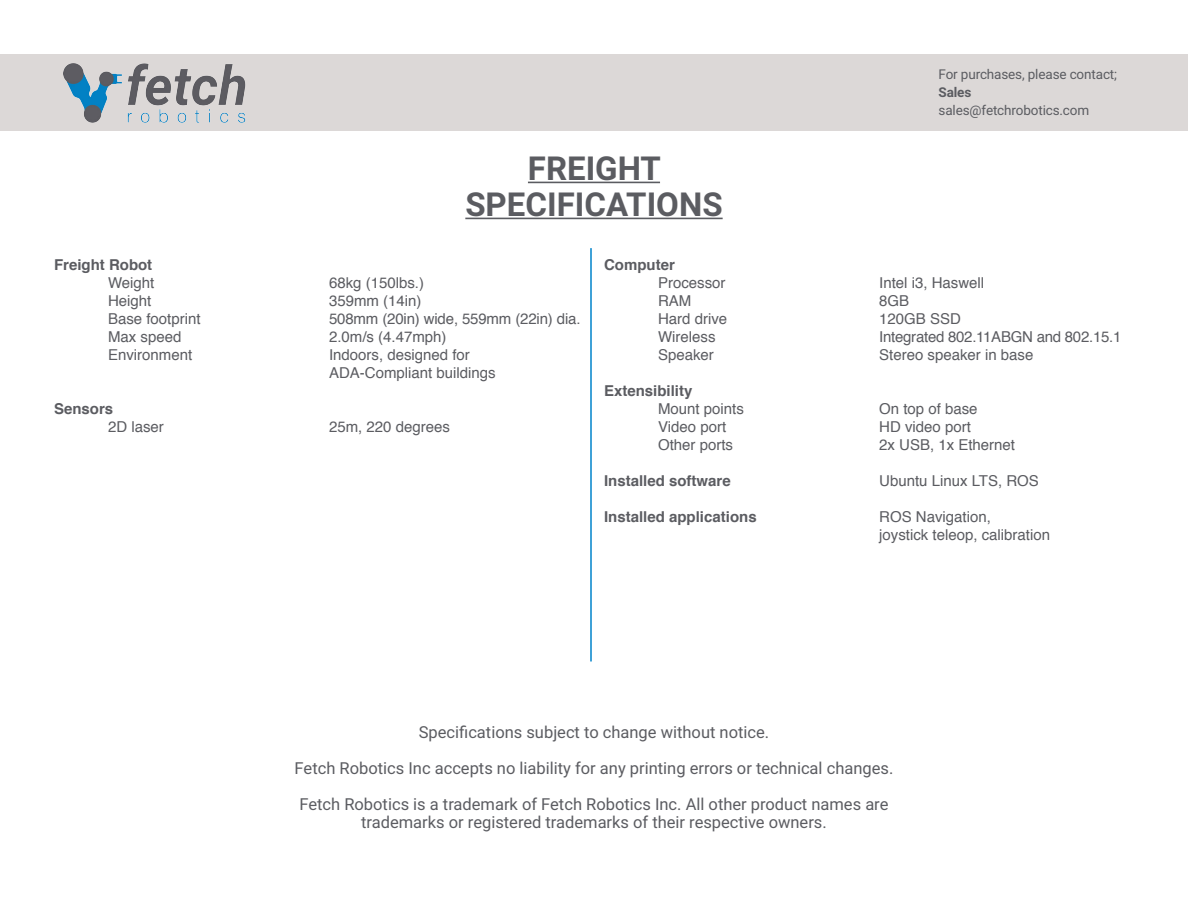
<style>
.page{position:relative;width:1188px;height:918px;background:#fff}
.page>*{position:absolute;margin:0;border:0;box-sizing:border-box;transform-origin:0 0}
.t1{font:700 33px/36px "Roboto";color:#5b5c61;text-align:center}
.t2{font:16.5px/36px "Roboto";color:#5b5c61;text-align:center}
.t3{font:15px/18px "Helvetica";color:#5b5c61}
.t4{font:700 15px "Helvetica";color:#5b5c61}
.t5{font:13.5px "Roboto";letter-spacing:-.01em;color:#5b5c61}
.t6{font:700 13.5px "Roboto";letter-spacing:-.01em;color:#5b5c61}
</style>
<div class="page">
<hr style="left:590px;top:248px;width:2px;height:413px;background:#0083ca">
<div style="left:0;top:54px;width:1188px;height:77px;background:#dcd8d7"></div>
<img style="left:63px;top:63px;width:183px;height:60px">
<hr style="left:528px;top:182px;width:132px;height:1px;background:#5b5c61">
<hr style="left:465px;top:218px;width:258px;height:1px;background:#5b5c61">
<p class="t4" style="left:54px;top:253px;width:100px">Freight Robot</p>
<p class="t3" style="left:108px;top:274px;width:94px">Weight<br>Height<br>Base footprint<br>Max speed<br>Environment</p>
<p class="t4" style="left:54px;top:397px;width:61px">Sensors</p>
<p class="t3" style="left:108px;top:418px;width:57px">2D laser</p>
<h1 class="t1" style="left:465px;top:149px;width:259px">FREIGHT<br>SPECIFICATIONS</h1>
<p class="t3" style="left:329px;top:274px;width:253px">68kg (150lbs.)<br>359mm (14in)<br>508mm (20in) wide, 559mm (22in) dia.<br>2.0m/s (4.47mph)<br>Indoors, designed for<br>ADA-Compliant buildings</p>
<p class="t3" style="left:329px;top:418px;width:122px">25m, 220 degrees</p>
<p class="t4" style="left:604px;top:253px;width:72px">Computer</p>
<p class="t3" style="left:658px;top:274px;width:71px">Processor<br>RAM<br>Hard drive<br>Wireless<br>Speaker</p>
<p class="t4" style="left:604px;top:379px;width:90px">Extensibility</p>
<p class="t3" style="left:658px;top:400px;width:87px">Mount points<br>Video port<br>Other ports</p>
<p class="t4" style="left:604px;top:469px;width:128px">Installed software</p>
<p class="t4" style="left:604px;top:505px;width:154px">Installed applications</p>
<p class="t5" style="left:939px;top:65px;width:180px">For purchases, please contact;</p>
<p class="t6" style="left:939px;top:83px;width:34px">Sales</p>
<p class="t5" style="left:939px;top:101px;width:152px">sales@fetchrobotics.com</p>
<p class="t3" style="left:879px;top:274px;width:244px">Intel i3, Haswell<br>8GB<br>120GB SSD<br>Integrated 802.11ABGN and 802.15.1<br>Stereo speaker in base</p>
<p class="t3" style="left:879px;top:400px;width:137px">On top of base<br>HD video port<br>2x USB, 1x Ethernet</p>
<p class="t3" style="left:879px;top:472px;width:161px">Ubuntu Linux LTS, ROS</p>
<p class="t3" style="left:879px;top:508px;width:172px">ROS Navigation,<br>joystick teleop, calibration</p>
<p class="t2" style="left:295px;top:714px;width:600px">Specifications subject to change without notice.<br>Fetch Robotics Inc accepts no liability for any printing errors or technical changes.<br>Fetch Robotics is a trademark of Fetch Robotics Inc. All other product names are</p>
<p class="t2" style="left:361px;top:804px;width:467px">trademarks or registered trademarks of their respective owners.</p>
</div>
